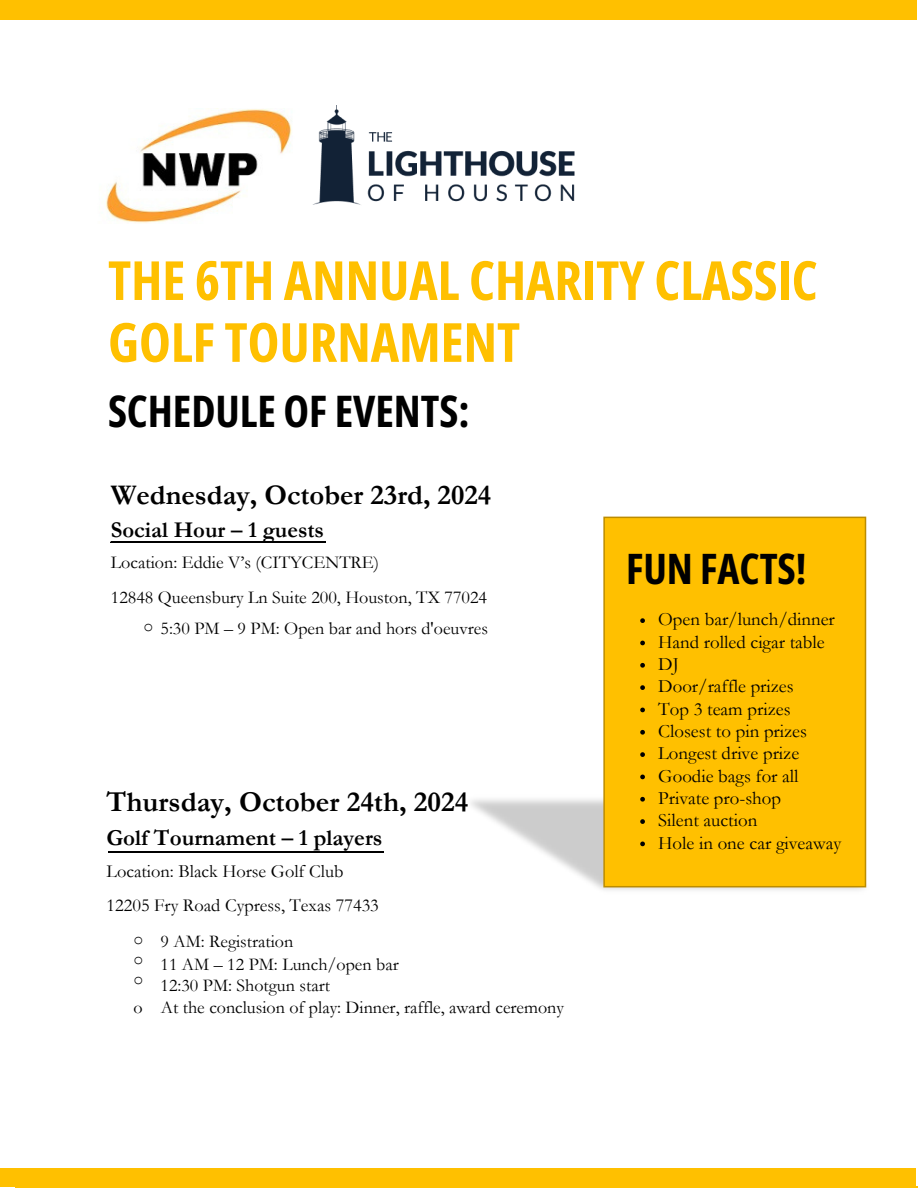
<style>
.page{position:relative;width:918px;height:1188px;background:#fff}
.page>*{position:absolute;margin:0;border:0;box-sizing:border-box;transform-origin:0 0}
.t1{font:700 54px/61.8px "Open Sans Condensed";color:#ffc000}
.t2{font:700 43.5px "Open Sans Condensed";color:#000}
.t3{font:700 42px "Open Sans Condensed";color:#000}
.t4{font:700 29.1px "Garamond";color:#000}
.t5{font:700 28.65px "Garamond";color:#000}
.t6{font:700 22.95px "Garamond";color:#000}
.t7{font:700 22.65px "Garamond";color:#000}
.t8{font:18.9px "Garamond";color:#000}
.t9{font:18.45px/34.8px "Garamond";color:#000}
.t10{font:18.15px/34.8px "Garamond";color:#000}
.t11{font:18px/21.9px "Garamond";color:#000}
.t12{font:16.5px "Courier New";color:#000}
</style>
<div class="page">
<img style="left:106px;top:109px;width:186px;height:114px">
<img style="left:313px;top:105px;width:262px;height:100px">
<div style="left:0;top:1px;width:917px;height:19px;background:#ffc000"></div>
<hr style="left:15px;top:1186px;width:903px;height:2px;background:#ffc000">
<div style="left:0;top:1168px;width:916px;height:18px;background:#ffc000"></div>
<svg style="left:111px;top:542px;width:215px;height:1px"></svg>
<div style="left:604px;top:517px;width:262px;height:370px;background:#ffc000"></div>
<div style="left:603px;top:517px;width:263px;height:370px;border:2px solid #bc8c00"></div>
<svg style="left:640px;top:618px;width:5px;height:5px"></svg>
<svg style="left:640px;top:641px;width:5px;height:4px"></svg>
<svg style="left:640px;top:663px;width:5px;height:5px"></svg>
<svg style="left:640px;top:685px;width:5px;height:5px"></svg>
<svg style="left:640px;top:708px;width:5px;height:4px"></svg>
<svg style="left:640px;top:730px;width:5px;height:5px"></svg>
<svg style="left:640px;top:752px;width:5px;height:5px"></svg>
<svg style="left:640px;top:775px;width:5px;height:4px"></svg>
<svg style="left:640px;top:797px;width:5px;height:5px"></svg>
<svg style="left:640px;top:819px;width:5px;height:5px"></svg>
<svg style="left:640px;top:842px;width:5px;height:4px"></svg>
<svg style="left:108px;top:851px;width:275px;height:1px"></svg>
<p class="t1" style="left:108px;top:248px;width:711px">THE 6TH ANNUAL CHARITY CLASSIC<br>GOLF TOURNAMENT</p>
<p class="t2" style="left:108px;top:381px;width:363px">SCHEDULE OF EVENTS:</p>
<h3 class="t5" style="left:111px;top:479px;width:382px">Wednesday, October 23rd, 2024</h3>
<h3 class="t7" style="left:111px;top:517px;width:215px">Social Hour – 1 guests</h3>
<h3 class="t10" style="left:111px;top:545px;width:378px">Location: Eddie V’s (CITYCENTRE)<br>12848 Queensbury Ln Suite 200, Houston, TX 77024</h3>
<h2 class="t12" style="left:143px;top:617px;width:11px">o</h2>
<p class="t11" style="left:161px;top:618px;width:329px">5:30 PM – 9 PM: Open bar and hors d'oeuvres</p>
<p class="t4" style="left:107px;top:786px;width:363px">Thursday, October 24th, 2024</p>
<p class="t6" style="left:107px;top:825px;width:277px">Golf Tournament – 1 players</p>
<p class="t9" style="left:107px;top:854px;width:274px">Location: Black Horse Golf Club<br>12205 Fry Road Cypress, Texas 77433</p>
<p class="t11" style="left:161px;top:931px;width:240px">9 AM: Registration<br>11 AM – 12 PM: Lunch/open bar<br>12:30 PM: Shotgun start</p>
<p class="t11" style="left:134px;top:996px;width:432px">o At the conclusion of play: Dinner, raffle, award ceremony</p>
<p class="t12" style="left:134px;top:931px;width:11px">o</p>
<p class="t12" style="left:134px;top:950px;width:11px">o</p>
<p class="t12" style="left:134px;top:970px;width:11px">o</p>
<p class="t3" style="left:626px;top:539px;width:182px">FUN FACTS!</p>
<p class="t8" style="left:658px;top:609px;width:178px">Open bar/lunch/dinner</p>
<p class="t8" style="left:658px;top:631px;width:168px">Hand rolled cigar table</p>
<p class="t8" style="left:658px;top:654px;width:22px">DJ</p>
<p class="t8" style="left:658px;top:676px;width:137px">Door/raffle prizes</p>
<p class="t8" style="left:658px;top:698px;width:134px">Top 3 team prizes</p>
<p class="t8" style="left:658px;top:721px;width:150px">Closest to pin prizes</p>
<h3 class="t8" style="left:658px;top:743px;width:142px">Longest drive prize</h3>
<h3 class="t8" style="left:658px;top:765px;width:142px">Goodie bags for all</h3>
<p class="t8" style="left:658px;top:788px;width:124px">Private pro-shop</p>
<p class="t8" style="left:658px;top:810px;width:101px">Silent auction</p>
<p class="t8" style="left:658px;top:832px;width:184px">Hole in one car giveaway</p>
</div>
